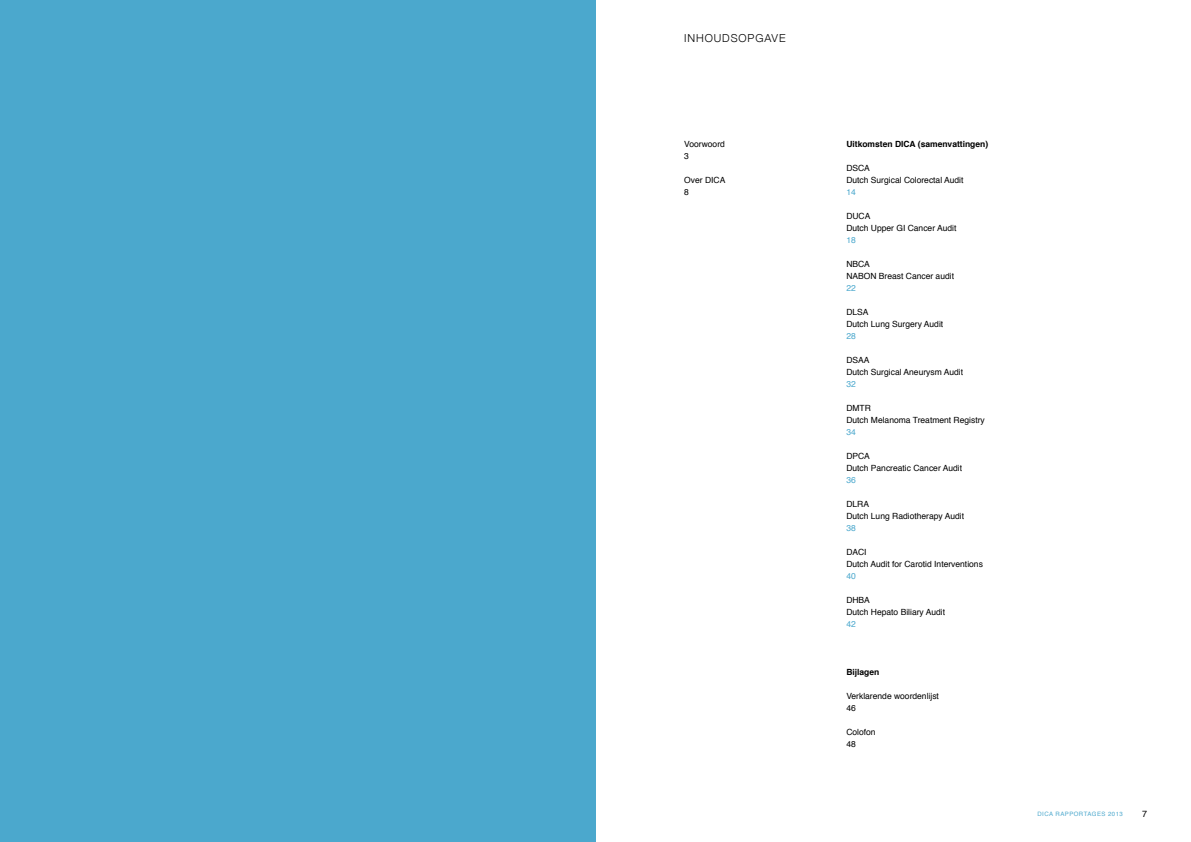
<style>
.page{position:relative;width:1191px;height:842px;background:#fff}
.page>*{position:absolute;margin:0;border:0;box-sizing:border-box;transform-origin:0 0}
.t1{font:300 11px "Helvetica Neue";letter-spacing:.08em;color:#000}
.t2{font:9px "Helvetica";color:#000}
.t3{font:8.5px/12px "Helvetica";color:#000}
.t4{font:700 8.5px "Helvetica";color:#000}
.t5{font:8.5px "Helvetica";color:#4ba8cd}
.t6{font:6px "Helvetica";letter-spacing:.08em;color:#4ba8cd}
</style>
<div class="page">
<div style="left:0;top:0;width:595px;height:842px;background:#4ba8cd"></div>
<p class="t1" style="left:684px;top:30px;width:103px">INHOUDSOPGAVE</p>
<p class="t3" style="left:684px;top:138px;width:42px">Voorwoord<br>3</p>
<p class="t3" style="left:684px;top:174px;width:43px">Over DICA<br>8</p>
<p class="t4" style="left:846px;top:137px;width:143px">Uitkomsten DICA (samenvattingen)</p>
<p class="t3" style="left:846px;top:162px;width:119px">DSCA<br>Dutch Surgical Colorectal Audit</p>
<p class="t5" style="left:846px;top:185px;width:11px">14</p>
<p class="t3" style="left:846px;top:210px;width:112px">DUCA<br>Dutch Upper GI Cancer Audit</p>
<p class="t5" style="left:846px;top:233px;width:11px">18</p>
<p class="t3" style="left:846px;top:258px;width:109px">NBCA<br>NABON Breast Cancer audit</p>
<p class="t5" style="left:846px;top:281px;width:11px">22</p>
<p class="t3" style="left:846px;top:306px;width:98px">DLSA<br>Dutch Lung Surgery Audit</p>
<p class="t5" style="left:846px;top:329px;width:11px">28</p>
<p class="t3" style="left:846px;top:354px;width:118px">DSAA<br>Dutch Surgical Aneurysm Audit</p>
<p class="t5" style="left:846px;top:377px;width:11px">32</p>
<p class="t3" style="left:846px;top:402px;width:140px">DMTR<br>Dutch Melanoma Treatment Registry</p>
<p class="t5" style="left:846px;top:425px;width:11px">34</p>
<p class="t3" style="left:846px;top:450px;width:117px">DPCA<br>Dutch Pancreatic Cancer Audit</p>
<p class="t5" style="left:846px;top:473px;width:11px">36</p>
<p class="t3" style="left:846px;top:498px;width:119px">DLRA<br>Dutch Lung Radiotherapy Audit</p>
<p class="t5" style="left:846px;top:521px;width:11px">38</p>
<p class="t3" style="left:846px;top:546px;width:138px">DACI<br>Dutch Audit for Carotid Interventions</p>
<p class="t5" style="left:846px;top:569px;width:11px">40</p>
<p class="t3" style="left:846px;top:594px;width:100px">DHBA<br>Dutch Hepato Biliary Audit</p>
<p class="t5" style="left:846px;top:617px;width:11px">42</p>
<p class="t4" style="left:846px;top:665px;width:35px">Bijlagen</p>
<p class="t3" style="left:846px;top:690px;width:94px">Verklarende woordenlijst<br>46</p>
<p class="t3" style="left:846px;top:726px;width:31px">Colofon<br>48</p>
<p class="t6" style="left:1037px;top:809px;width:87px">DICA rapportages 2013</p>
<p class="t2" style="left:1142px;top:807px;width:7px">7</p>
</div>
